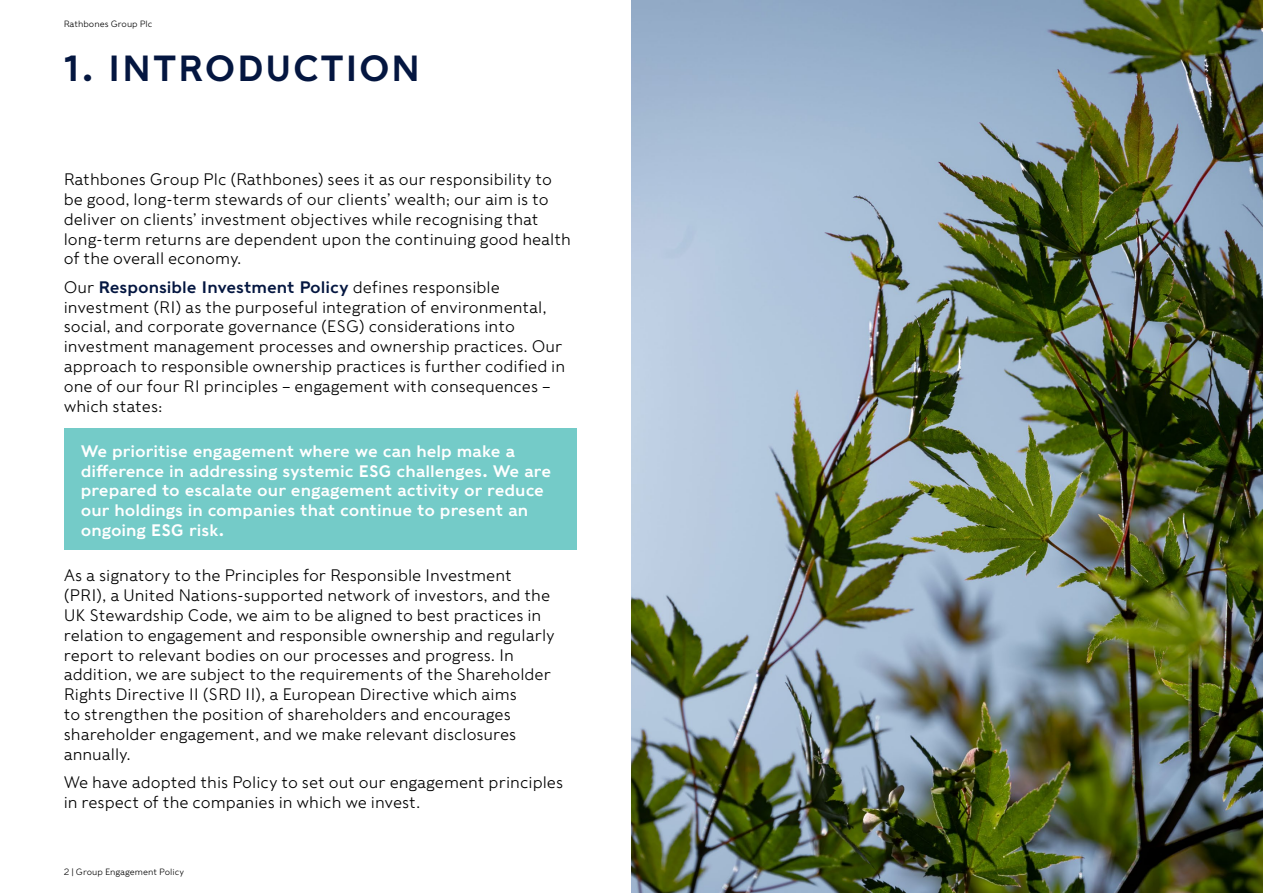
<style>
.page{position:relative;width:1263px;height:893px;background:#fff}
.page>*{position:absolute;margin:0;border:0;box-sizing:border-box;transform-origin:0 0}
.t1{font:36px "Rathbones Sans";letter-spacing:.04em;color:#041640}
.t2{font:300 16.5px/19.8px "Rathbones Sans";color:#000}
.t3{font:16.5px/19.8px "Rathbones Sans";color:#fff}
.t4{font:300 9px "Rathbones Sans";color:#000}
.s1{font-weight:400;color:#041640}
</style>
<div class="page">
<div style="left:64px;top:428px;width:512px;height:122px;background:#74cbc8"></div>
<img style="left:631px;top:0;width:632px;height:893px">
<p class="t4" style="left:64px;top:18px;width:90px">Rathbones Group Plc</p>
<h1 class="t1" style="left:64px;top:45px;width:358px">1. INTRODUCTION</h1>
<p class="t2" style="left:64px;top:169px;width:509px">Rathbones Group Plc (Rathbones) sees it as our responsibility to be good, long-term stewards of our clients’ wealth; our aim is to deliver on clients’ investment objectives while recognising that long-term returns are dependent upon the continuing good health of the overall economy.</p>
<p class="t2" style="left:64px;top:277px;width:503px">Our <span class="s1">Responsible Investment Policy</span> defines responsible investment (RI) as the purposeful integration of environmental, social, and corporate governance (ESG) considerations into investment management processes and ownership practices. Our approach to responsible ownership practices is further codified in one of our four RI principles – engagement with consequences – which states:</p>
<p class="t3" style="left:81px;top:441px;width:472px">We prioritise engagement where we can help make a difference in addressing systemic ESG challenges. We are prepared to escalate our engagement activity or reduce our holdings in companies that continue to present an ongoing ESG risk.</p>
<p class="t2" style="left:64px;top:565px;width:493px">As a signatory to the Principles for Responsible Investment (PRI), a United Nations-supported network of investors, and the UK Stewardship Code, we aim to be aligned to best practices in relation to engagement and responsible ownership and regularly report to relevant bodies on our processes and progress. In addition, we are subject to the requirements of the Shareholder Rights Directive II (SRD II), a European Directive which aims<br>to strengthen the position of shareholders and encourages shareholder engagement, and we make relevant disclosures annually.</p>
<p class="t2" style="left:64px;top:772px;width:501px">We have adopted this Policy to set out our engagement principles in respect of the companies in which we invest.</p>
<p class="t4" style="left:64px;top:866px;width:122px">2 | Group Engagement Policy</p>
</div>
